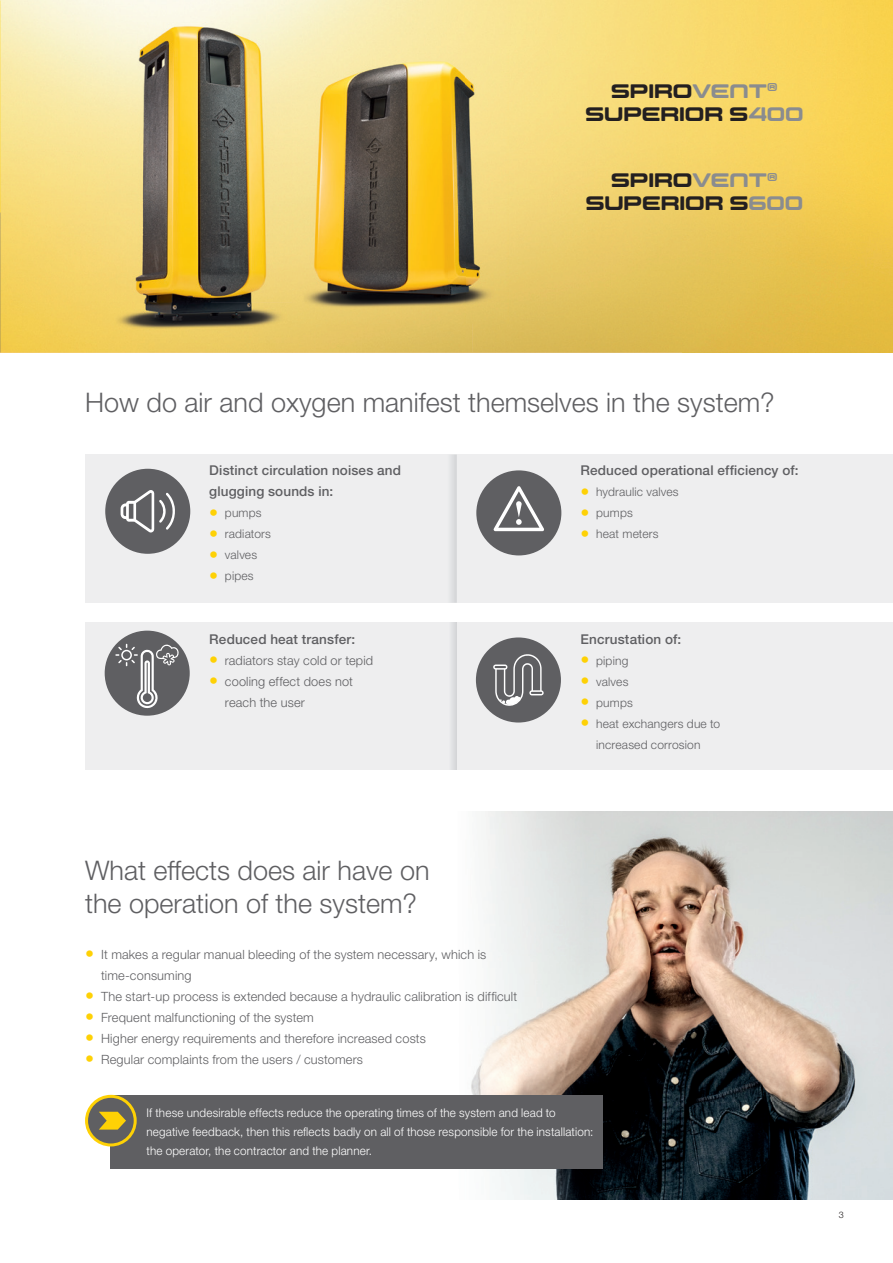
<style>
.page{position:relative;width:893px;height:1263px;background:#fff}
.page>*{position:absolute;margin:0;border:0;box-sizing:border-box;transform-origin:0 0}
.t1{font:300 27px/32.4px "Helvetica Neue LT Std";color:#5f5f62}
.t2{font:19.5px/23.4px "Controller Five";color:#231f20;text-align:center}
.t3{font:500 13.5px/21px "Helvetica Neue LT Std";letter-spacing:.01em;color:#5f5f62}
.t4{font:300 12.75px/21px "Helvetica Neue LT Std";letter-spacing:.015em;color:#5f5f62}
.t5{font:300 12px/18.8px "Helvetica Neue LT Std";letter-spacing:.015em;color:#fff}
.t6{font:300 12px/21px "Helvetica Neue LT Std";letter-spacing:.015em;color:#5f5f62;text-align:center}
.t7{font:300 9px "Helvetica Neue LT Std";color:#231f20}
.s1{color:#8a8c8f}
.s2{font-size:18px;color:#fed105}
</style>
<div class="page">
<img style="left:0;top:0;width:315px;height:302px">
<img style="left:315px;top:0;width:578px;height:50px">
<img style="left:508px;top:50px;width:385px;height:152px">
<img style="left:473px;top:202px;width:420px;height:151px">
<img style="left:0;top:302px;width:473px;height:51px">
<img style="left:456px;top:811px;width:437px;height:388px">
<div style="left:111px;top:1095px;width:492px;height:73px;background:#5f5f62"></div>
<div style="left:87px;top:1096px;width:48px;height:49px;background:#5f5f62;border-radius:50%"></div>
<div style="left:85px;top:1095px;width:52px;height:51px;border:3px solid #fed105;border-radius:50%"></div>
<svg style="left:99px;top:1112px;width:27px;height:17px"></svg>
<div style="left:457px;top:622px;width:436px;height:148px;background:#eeeeef"></div>
<div style="left:85px;top:622px;width:372px;height:147px;background:#eeeeef"></div>
<div style="left:457px;top:455px;width:436px;height:148px;background:#eeeeef"></div>
<div style="left:85px;top:454px;width:372px;height:149px;background:#eeeeef"></div>
<div style="left:105px;top:631px;width:85px;height:85px;background:#5f5f62;border-radius:50%"></div>
<svg style="left:115px;top:644px;width:64px;height:66px"></svg>
<div style="left:105px;top:469px;width:85px;height:85px;background:#5f5f62;border-radius:50%"></div>
<svg style="left:121px;top:490px;width:54px;height:43px"></svg>
<div style="left:476px;top:470px;width:85px;height:85px;background:#5f5f62;border-radius:50%"></div>
<svg style="left:494px;top:486px;width:50px;height:45px"></svg>
<div style="left:476px;top:637px;width:85px;height:85px;background:#5f5f62;border-radius:50%"></div>
<svg style="left:493px;top:654px;width:51px;height:52px"></svg>
<img style="left:292px;top:48px;width:216px;height:276px">
<svg style="left:451px;top:454px;width:6px;height:149px"></svg>
<div style="left:448px;top:622px;width:9px;height:147px;background:#e0e1e3"></div>
<h2 class="t2" style="left:585px;top:79px;width:220px">SPIRO<span class="s1">VENT</span><sup>®<br></sup>SUPERIOR S<span class="s1">400</span></h2>
<h2 class="t2" style="left:586px;top:169px;width:219px">SPIRO<span class="s1">VENT</span><sup>®<br></sup>SUPERIOR S<span class="s1">600</span></h2>
<h1 class="t1" style="left:85px;top:386px;width:691px">How do air and oxygen manifest themselves in the system?</h1>
<p class="t3" style="left:209px;top:460px;width:193px">Distinct circulation noises and glugging sounds in:</p>
<p class="t6" style="left:209px;top:502px;width:54px"><span class="s2">•</span> pumps</p>
<p class="t6" style="left:209px;top:523px;width:63px"><span class="s2">•</span> radiators</p>
<p class="t6" style="left:209px;top:544px;width:49px"><span class="s2">•</span> valves</p>
<p class="t6" style="left:209px;top:565px;width:46px"><span class="s2">•</span> pipes</p>
<p class="t3" style="left:209px;top:628px;width:147px">Reduced heat transfer:</p>
<p class="t4" style="left:209px;top:649px;width:165px"><span class="s2">•</span> radiators stay cold or tepid</p>
<p class="t4" style="left:225px;top:670px;width:129px;text-indent:-16px"><span class="s2">•</span> cooling effect does not reach the user</p>
<p class="t3" style="left:580px;top:460px;width:220px">Reduced operational efficiency of:</p>
<p class="t6" style="left:580px;top:481px;width:100px"><span class="s2">•</span> hydraulic valves</p>
<p class="t6" style="left:580px;top:502px;width:54px"><span class="s2">•</span> pumps</p>
<p class="t6" style="left:580px;top:523px;width:80px"><span class="s2">•</span> heat meters</p>
<p class="t3" style="left:580px;top:628px;width:102px">Encrustation of:</p>
<p class="t6" style="left:580px;top:649px;width:49px"><span class="s2">•</span> piping</p>
<p class="t6" style="left:580px;top:670px;width:49px"><span class="s2">•</span> valves</p>
<p class="t6" style="left:580px;top:691px;width:54px"><span class="s2">•</span> pumps</p>
<p class="t6" style="left:580px;top:712px;width:141px"><span class="s2">•</span> heat exchangers due to increased corrosion</p>
<h1 class="t1" style="left:85px;top:854px;width:346px">What effects does air have on the operation of the system?</h1>
<p class="t4" style="left:101px;top:943px;width:387px;text-indent:-16px"><span class="s2">•</span> It makes a regular manual bleeding of the system necessary, which is time-consuming</p>
<p class="t4" style="left:85px;top:985px;width:434px"><span class="s2">•</span> The start-up process is extended because a hydraulic calibration is difficult</p>
<p class="t4" style="left:85px;top:1006px;width:230px"><span class="s2">•</span> Frequent malfunctioning of the system</p>
<p class="t4" style="left:85px;top:1027px;width:342px"><span class="s2">•</span> Higher energy requirements and therefore increased costs</p>
<p class="t4" style="left:85px;top:1048px;width:279px"><span class="s2">•</span> Regular complaints from the users / customers</p>
<p class="t5" style="left:147px;top:1103px;width:448px">If these undesirable effects reduce the operating times of the system and lead to negative feedback, then this reflects badly on all of those responsible for the installation: the operator, the contractor and the planner.</p>
<p class="t7" style="left:839px;top:1209px;width:7px">3</p>
</div>
